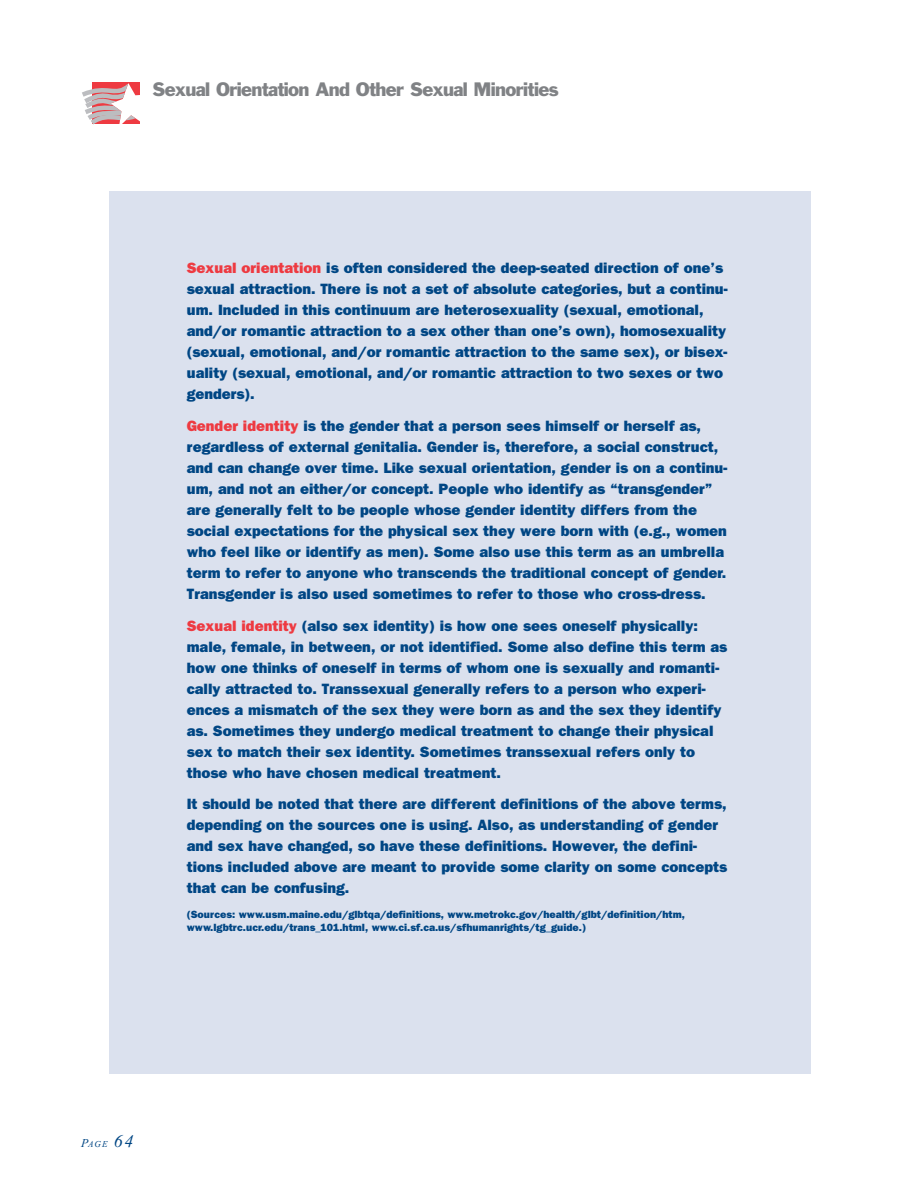
<style>
.page{position:relative;width:918px;height:1188px;background:#fff}
.page>*{position:absolute;margin:0;border:0;box-sizing:border-box;transform-origin:0 0}
.t1{font:18px "Franklin Gothic";letter-spacing:-.035em;color:#808285}
.t2{font:800 15px/21px "Franklin Gothic";color:#004684}
.t3{font:800 10.5px/13.5px "Franklin Gothic";color:#004684}
.t4{font:italic 9px "Times New Roman";color:#004684}
.s1{color:#ee3a41}
.s2{font-size:12px}
.s3{font-size:18px}
</style>
<div class="page">
<div style="left:93px;top:82px;width:47px;height:41px;background:#ee3a41"></div>
<svg style="left:82px;top:83px;width:58px;height:42px"></svg>
<div style="left:109px;top:191px;width:702px;height:882px;background:#dbe1ee"></div>
<p class="t1" style="left:153px;top:82px;width:408px">Sexual Orientation And Other Sexual Minorities</p>
<p class="t2" style="left:187px;top:259px;width:543px"><span class="s1">Sexual orientation</span> is often considered the deep-seated direction of one’s sexual attraction. There is not a set of absolute categories, but a continu&shy;um. Included in this continuum are heterosexuality (sexual, emotional, and/or romantic attraction to a sex other than one’s own), homosexuality (sexual, emotional, and/or romantic attraction to the same sex), or bisex&shy;uality (sexual, emotional, and/or romantic attraction to two sexes or two genders).</p>
<p class="t2" style="left:187px;top:416px;width:542px"><span class="s1">Gender identity</span> is the gender that a person sees himself or herself as, regardless of external genitalia. Gender is, therefore, a social construct, and can change over time. Like sexual orientation, gender is on a continu&shy;um, and not an either/or concept. People who identify as “transgender” are generally felt to be people whose gender identity differs from the social expectations for the physical sex they were born with (e.g., women who feel like or identify as men). Some also use this term as an umbrella term to refer to anyone who transcends the traditional concept of gender.<br>Transgender is also used sometimes to refer to those who cross-dress.</p>
<p class="t2" style="left:187px;top:616px;width:542px"><span class="s1">Sexual identity</span> (also sex identity) is how one sees oneself physically: male, female, in between, or not identified. Some also define this term as how one thinks of oneself in terms of whom one is sexually and romanti&shy;cally attracted to. Transsexual generally refers to a person who experi&shy;ences a mismatch of the sex they were born as and the sex they identify as. Sometimes they undergo medical treatment to change their physical sex to match their sex identity. Sometimes transsexual refers only to those who have chosen medical treatment.</p>
<p class="t2" style="left:187px;top:795px;width:542px">It should be noted that there are different definitions of the above terms, depending on the sources one is using. Also, as understanding of gender and sex have changed, so have these definitions. However, the defini&shy;tions included above are meant to provide some clarity on some concepts that can be confusing.</p>
<p class="t3" style="left:187px;top:908px;width:500px">(Sources: www.usm.maine.edu/glbtqa/definitions, www.metrokc.gov/health/glbt/definition/htm, www.lgbtrc.ucr.edu/trans_101.html, www.ci.sf.ca.us/sfhumanrights/tg_guide.)</p>
<p class="t4" style="left:81px;top:1141px;width:54px"><span class="s2">P</span>AGE <span class="s3">64</span></p>
</div>
